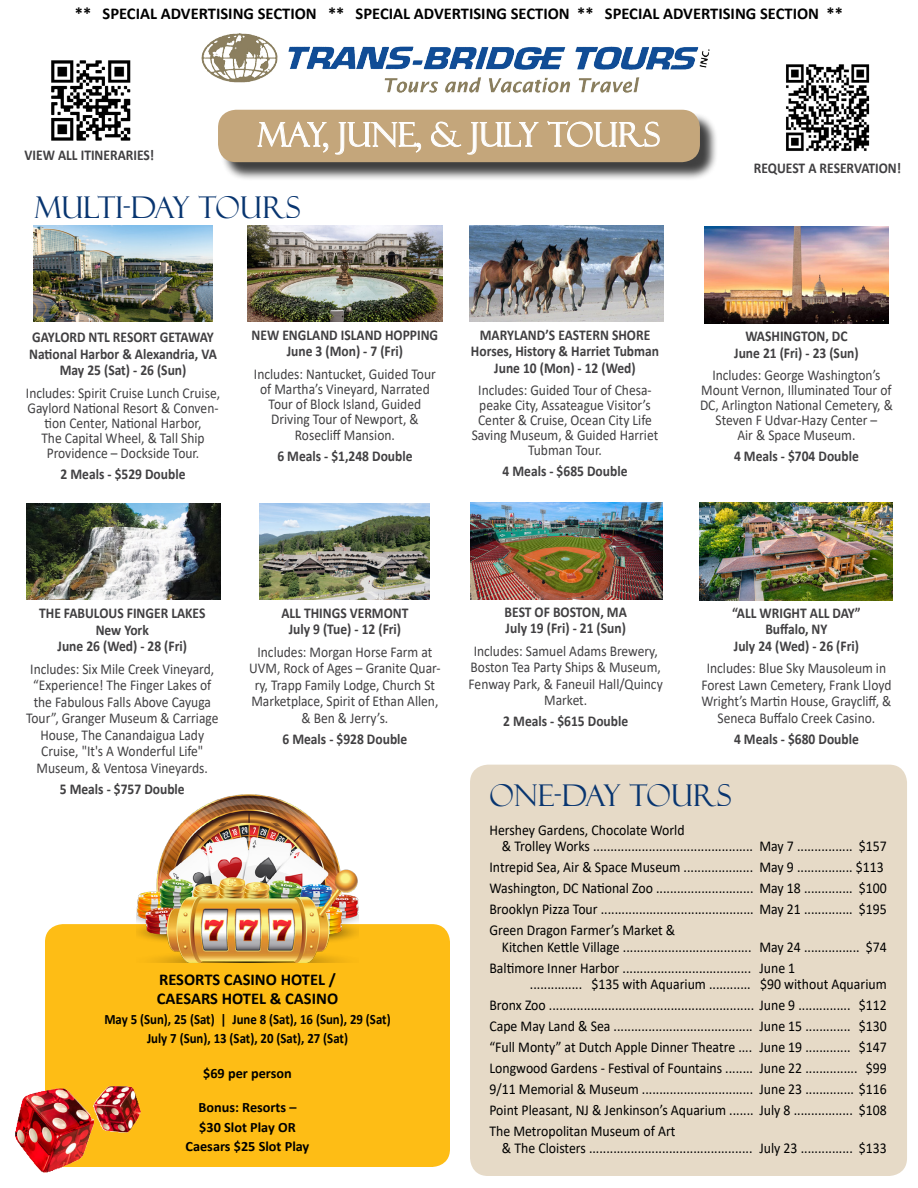
<style>
.page{position:relative;width:918px;height:1188px;background:#fff}
.page>*{position:absolute;margin:0;border:0;box-sizing:border-box;transform-origin:0 0}
.t1{font:33px "Felix Titling";color:#fff}
.t2{font:30px "Felix Titling";color:#083570}
.t3{font:700 16.5px/19.8px "Calibri";color:#000}
.t4{font:15px/21px "Calibri";color:#000;scale:.92 1}
.t5{font:15px/16.5px "Calibri";color:#414042;text-align:center;scale:.9 1}
.t6{font:700 15px/16.5px "Calibri";color:#414042;text-align:center;scale:.9 1}
.t7{font:700 14.25px/19.5px "Calibri";color:#000;text-align:center;scale:.9 1}
.t8{font:700 14.25px/19.5px "Calibri";color:#000;text-align:center}
</style>
<div class="page">
<div style="left:470px;top:765px;width:437px;height:411px;background:#e6dac7;border-radius:18px"></div>
<div style="left:220px;top:112px;width:499px;height:69px;background:#000;opacity:.75"></div>
<div style="left:218px;top:110px;width:482px;height:52px;background:#c4a67b;border-radius:18px"></div>
<img style="left:33px;top:225px;width:180px;height:96px">
<img style="left:201px;top:33px;width:509px;height:60px">
<svg style="left:257px;top:121px;width:72px;height:32px"></svg>
<svg style="left:335px;top:122px;width:86px;height:33px"></svg>
<svg style="left:431px;top:121px;width:108px;height:34px"></svg>
<svg style="left:547px;top:121px;width:113px;height:26px"></svg>
<img style="left:248px;top:225px;width:194px;height:96px">
<img style="left:469px;top:225px;width:195px;height:96px">
<img style="left:27px;top:504px;width:194px;height:96px">
<div style="left:45px;top:924px;width:405px;height:243px;background:#febd15;border-radius:18px"></div>
<img style="left:15px;top:1086px;width:126px;height:87px">
<img style="left:704px;top:227px;width:185px;height:96px">
<img style="left:260px;top:503px;width:170px;height:97px">
<img style="left:470px;top:502px;width:193px;height:97px">
<img style="left:699px;top:502px;width:193px;height:98px">
<img style="left:786px;top:64px;width:84px;height:87px">
<img style="left:51px;top:60px;width:80px;height:81px">
<img style="left:137px;top:794px;width:221px;height:169px">
<p class="t3" style="left:75px;top:4px;width:770px">** SPECIAL ADVERTISING SECTION ** SPECIAL ADVERTISING SECTION ** SPECIAL ADVERTISING SECTION **</p>
<p class="t6" style="left:25px;top:147px;width:146px">VIEW ALL ITINERARIES!</p>
<h1 class="t1" style="left:258px;top:116px;width:404px">MAY, JUNE, &amp; JULY TOURS</h1>
<h2 class="t2" style="left:35px;top:190px;width:267px">MULTI-DAY TOURS</h2>
<p class="t6" style="left:754px;top:159px;width:165px">REQUEST A RESERVATION!</p>
<p class="t6" style="left:29px;top:329px;width:210px">GAYLORD NTL RESORT GETAWAY<br>National Harbor &amp; Alexandria, VA<br>May 25 (Sat) - 26 (Sun)</p>
<p class="t5" style="left:26px;top:385px;width:217px;line-height:15px">Includes: Spirit Cruise Lunch Cruise,<br>Gaylord National Resort &amp; Conven&shy;tion Center, National Harbor,<br>The Capital Wheel, &amp; Tall Ship<br>Providence – Dockside Tour.</p>
<p class="t6" style="left:61px;top:466px;width:140px">2 Meals - $529 Double</p>
<p class="t6" style="left:252px;top:326px;width:209px">NEW ENGLAND ISLAND HOPPING<br>June 3 (Mon) - 7 (Fri)</p>
<p class="t5" style="left:254px;top:366px;width:204px;line-height:15px">Includes: Nantucket, Guided Tour of Martha’s Vineyard, Narrated<br>Tour of Block Island, Guided<br>Driving Tour of Newport, &amp;</p>
<p class="t5" style="left:295px;top:426px;width:113px">Rosecliff Mansion.</p>
<p class="t6" style="left:277px;top:448px;width:152px">6 Meals - $1,248 Double</p>
<p class="t6" style="left:471px;top:326px;width:211px">MARYLAND’S EASTERN SHORE<br>Horses, History &amp; Harriet Tubman<br>June 10 (Mon) - 12 (Wed)</p>
<p class="t5" style="left:472px;top:382px;width:209px;line-height:15px">Includes: Guided Tour of Chesa&shy;peake City, Assateague Visitor’s<br>Center &amp; Cruise, Ocean City Life<br>Saving Museum, &amp; Guided Harriet<br>Tubman Tour.</p>
<p class="t6" style="left:503px;top:463px;width:140px">4 Meals - $685 Double</p>
<p class="t6" style="left:734px;top:328px;width:140px">WASHINGTON, DC<br>June 21 (Fri) - 23 (Sun)</p>
<p class="t5" style="left:700px;top:367px;width:216px;line-height:15px">Includes: George Washington’s<br>Mount Vernon, Illuminated Tour of<br>DC, Arlington National Cemetery, &amp;<br>Steven F Udvar-Hazy Center –<br>Air &amp; Space Museum.</p>
<p class="t6" style="left:734px;top:448px;width:140px">4 Meals - $704 Double</p>
<p class="t6" style="left:39px;top:605px;width:186px">THE FABULOUS FINGER LAKES<br>New York<br>June 26 (Wed) - 28 (Fri)</p>
<p class="t5" style="left:26px;top:660px;width:215px">Includes: Six Mile Creek Vineyard, “Experience! The Finger Lakes of the Fabulous Falls Above Cayuga<br>Tour”, Granger Museum &amp; Carriage<br>House, The Canandaigua Lady<br>Cruise, "It's A Wonderful Life"<br>Museum, &amp; Ventosa Vineyards.</p>
<p class="t6" style="left:60px;top:780px;width:140px">5 Meals - $757 Double</p>
<p class="t6" style="left:281px;top:605px;width:143px">ALL THINGS VERMONT<br>July 9 (Tue) - 12 (Fri)</p>
<p class="t5" style="left:249px;top:643px;width:214px">Includes: Morgan Horse Farm at<br>UVM, Rock of Ages – Granite Quar&shy;ry, Trapp Family Lodge, Church St<br>Marketplace, Spirit of Ethan Allen, &amp; Ben &amp; Jerry’s.</p>
<p class="t6" style="left:282px;top:731px;width:140px">6 Meals - $928 Double</p>
<p class="t3" style="left:157px;top:969px;width:183px">RESORTS CASINO HOTEL /<br>CAESARS HOTEL &amp; CASINO</p>
<p class="t7" style="left:104px;top:1009px;width:320px">May 5 (Sun), 25 (Sat) | June 8 (Sat), 16 (Sun), 29 (Sat)<br>July 7 (Sun), 13 (Sat), 20 (Sat), 27 (Sat)</p>
<p class="t8" style="left:203px;top:1063px;width:90px">$69 per person</p>
<p class="t8" style="left:186px;top:1098px;width:125px">Bonus: Resorts –<br>$30 Slot Play OR<br>Caesars $25 Slot Play</p>
<p class="t6" style="left:505px;top:604px;width:137px;text-align:left">BEST OF BOSTON, MA<br>July 19 (Fri) - 21 (Sun)</p>
<p class="t5" style="left:469px;top:642px;width:217px">Includes: Samuel Adams Brewery,<br>Boston Tea Party Ships &amp; Museum,<br>Fenway Park, &amp; Faneuil Hall/Quincy<br>Market.</p>
<p class="t6" style="left:503px;top:713px;width:140px">2 Meals - $615 Double</p>
<p class="t6" style="left:732px;top:605px;width:144px">“ALL WRIGHT ALL DAY”<br>Buffalo, NY<br>July 24 (Wed) - 26 (Fri)</p>
<p class="t5" style="left:701px;top:660px;width:213px">Includes: Blue Sky Mausoleum in Forest Lawn Cemetery, Frank Lloyd Wright’s Martin House, Graycliff, &amp; Seneca Buffalo Creek Casino.</p>
<p class="t6" style="left:734px;top:731px;width:140px">4 Meals - $680 Double</p>
<h2 class="t2" style="left:489px;top:778px;width:243px">ONE-DAY TOURS</h2>
<p class="t4" style="left:502px;top:821px;width:420px;line-height:16.5px;text-indent:-12px">Hershey Gardens, Chocolate World<br>&amp; Trolley Works .............................................. May 7 ................ $157</p>
<p class="t4" style="left:489px;top:856px;width:433px">Intrepid Sea, Air &amp; Space Museum .................... May 9 ................ $113<br>Washington, DC National Zoo ............................ May 18 .............. $100<br>Brooklyn Pizza Tour ............................................ May 21 .............. $195<br>Green Dragon Farmer’s Market &amp;</p>
<p class="t4" style="left:489px;top:936px;width:433px;text-indent:12px">Kitchen Kettle Village ..................................... May 24 ................ $74<br>Baltimore Inner Harbor ..................................... June 1</p>
<p class="t4" style="left:489px;top:973px;width:433px;text-align:justify;text-indent:41px">............... $135 with Aquarium ............ $90 without Aquarium Bronx Zoo ........................................................... June 9 ............... $112<br>Cape May Land &amp; Sea ........................................ June 15 ............. $130 “Full Monty” at Dutch Apple Dinner Theatre .... June 19 ............. $147<br>Longwood Gardens - Festival of Fountains ........ June 22 ............... $99<br>9/11 Memorial &amp; Museum ................................ June 23 .............. $116<br>Point Pleasant, NJ &amp; Jenkinson’s Aquarium ....... July 8 ................. $108<br>The Metropolitan Museum of Art</p>
<p class="t4" style="left:502px;top:1137px;width:420px">&amp; The Cloisters ............................................... July 23 ............... $133</p>
</div>
